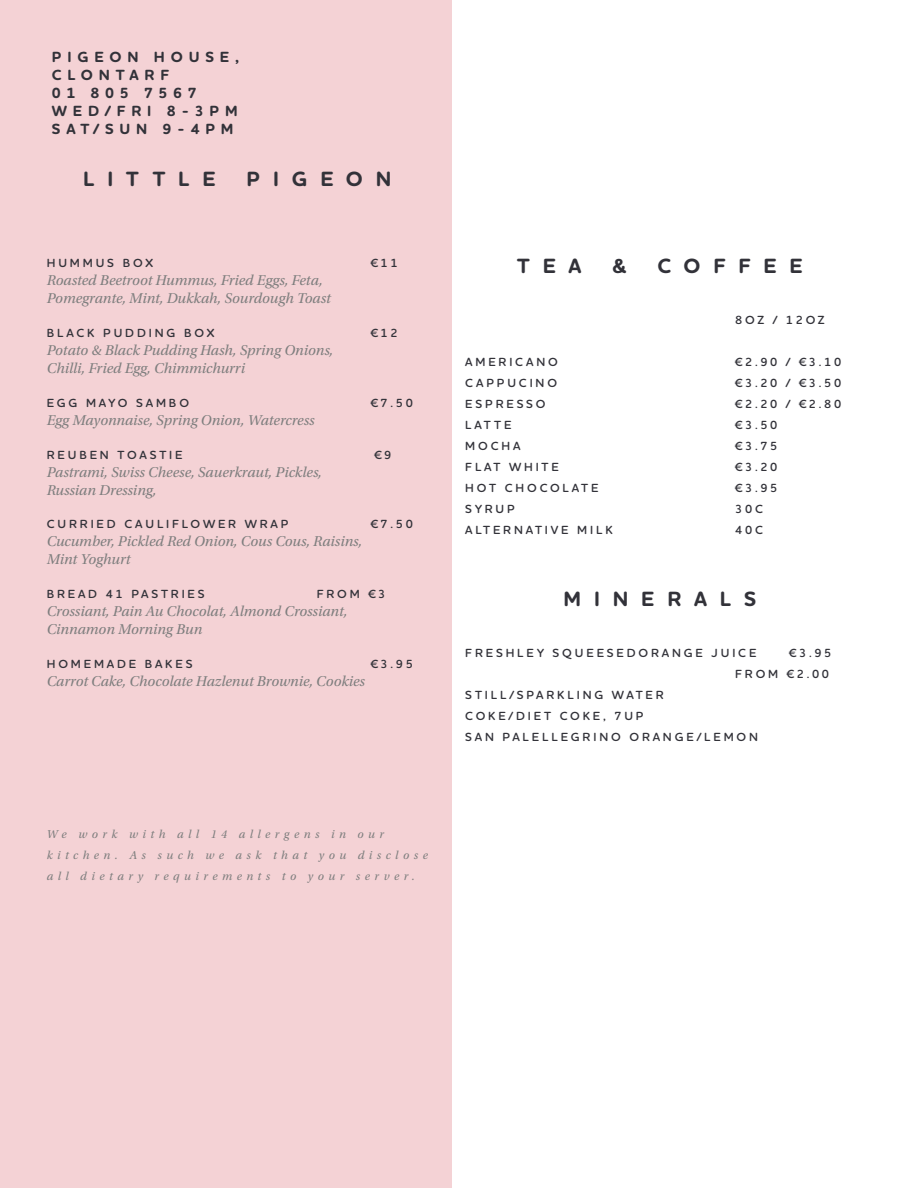
<style>
.page{position:relative;width:918px;height:1188px;background:#fff}
.page>*{position:absolute;margin:0;border:0;box-sizing:border-box;transform-origin:0 0}
.t1{font:700 21px "Houschka Rounded";letter-spacing:.615em;color:#323239}
.t2{font:italic 15px/18px "Utopia Std";color:#7e7e7e}
.t3{font:700 15px/18px "Houschka Rounded";letter-spacing:.39em;color:#323239}
.t4{font:600 12px/21px "Houschka Rounded";letter-spacing:.24em;color:#323239;text-align:right}
.t5{font:italic 12px/21px "Utopia Std";letter-spacing:.375em;color:#7e7e7e}
</style>
<div class="page">
<div style="left:0;top:0;width:452px;height:1188px;background:#f4d2d5"></div>
<p class="t3" style="left:52px;top:49px;width:189px">PIGEON HOUSE,<br>CLONTARF<br>01 805 7567<br>WED/FRI 8-3PM<br>SAT/SUN 9-4PM</p>
<h1 class="t1" style="left:83px;top:165px;width:134px">LITTLE</h1>
<h1 class="t1" style="left:247px;top:165px;width:146px">PIGEON</h1>
<p class="t4" style="left:47px;top:253px;width:108px">HUMMUS BOX</p>
<p class="t4" style="left:371px;top:253px;width:28px">€11</p>
<p class="t2" style="left:47px;top:272px;width:286px">Roasted Beetroot Hummus, Fried Eggs, Feta,<br>Pomegrante, Mint, Dukkah, Sourdough Toast</p>
<p class="t4" style="left:47px;top:322px;width:169px">BLACK PUDDING BOX</p>
<p class="t4" style="left:371px;top:322px;width:28px">€12</p>
<p class="t2" style="left:47px;top:341px;width:288px">Potato &amp; Black Pudding Hash, Spring Onions,<br>Chilli, Fried Egg, Chimmichurri</p>
<p class="t4" style="left:47px;top:392px;width:144px">EGG MAYO SAMBO</p>
<p class="t4" style="left:371px;top:392px;width:44px">€7.50</p>
<p class="t2" style="left:47px;top:411px;width:269px">Egg Mayonnaise, Spring Onion, Watercress</p>
<p class="t4" style="left:47px;top:444px;width:137px">REUBEN TOASTIE</p>
<p class="t4" style="left:374px;top:444px;width:19px">€9</p>
<p class="t2" style="left:47px;top:463px;width:277px">Pastrami, Swiss Cheese, Sauerkraut, Pickles,<br>Russian Dressing,</p>
<p class="t4" style="left:47px;top:514px;width:243px">CURRIED CAULIFLOWER WRAP</p>
<p class="t4" style="left:371px;top:514px;width:44px">€7.50</p>
<p class="t2" style="left:47px;top:533px;width:317px">Cucumber, Pickled Red Onion, Cous Cous, Raisins,<br>Mint Yoghurt</p>
<p class="t4" style="left:47px;top:583px;width:159px">BREAD 41 PASTRIES</p>
<p class="t4" style="left:317px;top:583px;width:70px">FROM €3</p>
<p class="t2" style="left:47px;top:602px;width:302px">Crossiant, Pain Au Chocolat, Almond Crossiant,<br>Cinnamon Morning Bun</p>
<p class="t4" style="left:47px;top:653px;width:147px">HOMEMADE BAKES</p>
<p class="t4" style="left:371px;top:653px;width:44px">€3.95</p>
<p class="t2" style="left:47px;top:672px;width:320px">Carrot Cake, Chocolate Hazlenut Brownie, Cookies</p>
<p class="t5" style="left:47px;top:823px;width:383px">We work with all 14 allergens in our kitchen. As such we ask that you disclose all dietary requirements to your server.</p>
<h1 class="t1" style="left:517px;top:253px;width:66px">TEA</h1>
<h1 class="t1" style="left:612px;top:253px;width:16px">&amp;</h1>
<h1 class="t1" style="left:657px;top:253px;width:147px">COFFEE</h1>
<p class="t4" style="left:735px;top:309px;width:91px">8OZ / 12OZ</p>
<p class="t4" style="left:465px;top:351px;width:94px">AMERICANO</p>
<p class="t4" style="left:735px;top:351px;width:108px">€2.90 / €3.10</p>
<p class="t4" style="left:465px;top:372px;width:93px">CAPPUCINO</p>
<p class="t4" style="left:735px;top:372px;width:108px">€3.20 / €3.50</p>
<p class="t4" style="left:465px;top:393px;width:82px">ESPRESSO</p>
<p class="t4" style="left:735px;top:393px;width:108px">€2.20 / €2.80</p>
<p class="t4" style="left:465px;top:414px;width:48px">LATTE</p>
<p class="t4" style="left:735px;top:414px;width:44px">€3.50</p>
<p class="t4" style="left:465px;top:435px;width:57px">MOCHA</p>
<p class="t4" style="left:735px;top:435px;width:44px">€3.75</p>
<p class="t4" style="left:465px;top:456px;width:95px">FLAT WHITE</p>
<p class="t4" style="left:735px;top:456px;width:44px">€3.20</p>
<p class="t4" style="left:465px;top:477px;width:135px">HOT CHOCOLATE</p>
<p class="t4" style="left:735px;top:477px;width:44px">€3.95</p>
<p class="t4" style="left:465px;top:498px;width:51px">SYRUP</p>
<p class="t4" style="left:735px;top:498px;width:29px">30C</p>
<p class="t4" style="left:465px;top:519px;width:149px">ALTERNATIVE MILK</p>
<p class="t4" style="left:735px;top:519px;width:29px">40C</p>
<h1 class="t1" style="left:563px;top:585px;width:194px">MINERALS</h1>
<p class="t4" style="left:735px;top:642px;width:98px">€3.95<br>FROM €2.00</p>
<p class="t4" style="left:465px;top:684px;width:294px;text-align:left">STILL/SPARKLING WATER<br>COKE/DIET COKE, 7UP<br>SAN PALELLEGRINO ORANGE/LEMON</p>
<p class="t4" style="left:465px;top:642px;width:293px">FRESHLEY SQUEESEDORANGE JUICE</p>
</div>
